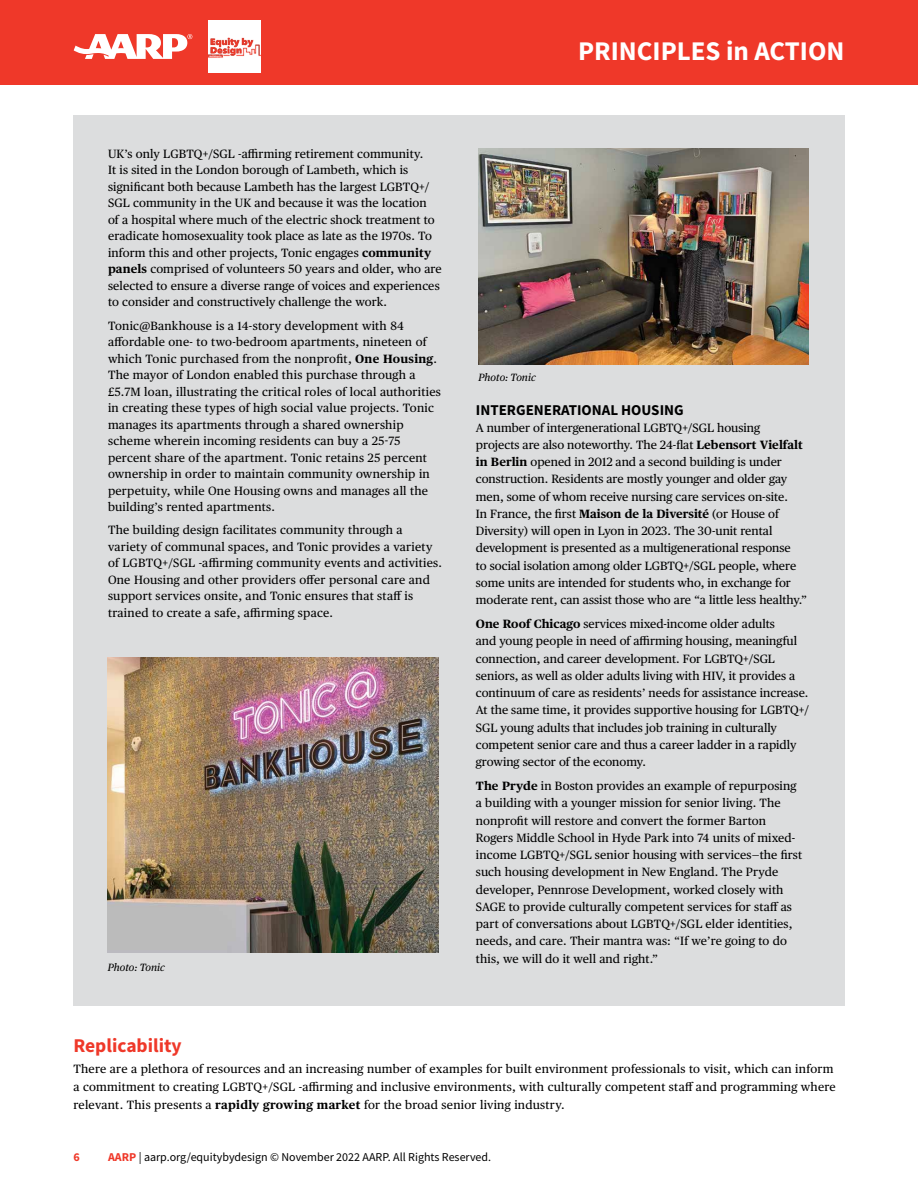
<style>
.page{position:relative;width:918px;height:1188px;background:#fff}
.page>*{position:absolute;margin:0;border:0;box-sizing:border-box;transform-origin:0 0}
.t1{font:700 27px "Source Sans Pro";color:#fff}
.t2{font:700 19.5px "Source Sans Pro";color:#ef3829}
.t3{font:700 15px "Source Sans Pro";color:#000}
.t4{font:12px/17.2px "Publico Text";letter-spacing:.01em;color:#000}
.t5{font:12px "Source Sans Pro";color:#000}
.t6{font:700 12px "Source Sans Pro";color:#ef3829}
.t7{font:italic 10.5px "Publico Text";color:#000}
.s1{font-weight:700}
.s2{font-weight:700;color:#ef3829}
</style>
<div class="page">
<div style="left:0;top:0;width:918px;height:85px;background:#ef3829"></div>
<svg style="left:74px;top:34px;width:118px;height:25px"></svg>
<img style="left:209px;top:21px;width:52px;height:51px">
<div style="left:73px;top:115px;width:772px;height:890px;background:#dcddde"></div>
<img style="left:108px;top:657px;width:330px;height:295px">
<img style="left:478px;top:148px;width:331px;height:216px">
<h1 class="t1" style="left:578px;top:33px;width:268px">PRINCIPLES in ACTION</h1>
<p class="t4" style="left:108px;top:145px;width:335px;line-height:16.5px">UK’s only LGBTQ+/SGL -affirming retirement community.<br>It is sited in the London borough of Lambeth, which is significant both because Lambeth has the largest LGBTQ+/ SGL community in the UK and because it was the location<br>of a hospital where much of the electric shock treatment to eradicate homosexuality took place as late as the 1970s. To inform this and other projects, Tonic engages <span class="s1">community panels</span> comprised of volunteers 50 years and older, who are selected to ensure a diverse range of voices and experiences to consider and constructively challenge the work.</p>
<p class="t4" style="left:108px;top:316px;width:335px;line-height:16.5px">Tonic@Bankhouse is a 14-story development with 84 affordable one- to two-bedroom apartments, nineteen of which Tonic purchased from the nonprofit, <span class="s1">One Housing</span>.<br>The mayor of London enabled this purchase through a £5.7M loan, illustrating the critical roles of local authorities in creating these types of high social value projects. Tonic manages its apartments through a shared ownership scheme wherein incoming residents can buy a 25-75 percent share of the apartment. Tonic retains 25 percent ownership in order to maintain community ownership in perpetuity, while One Housing owns and manages all the building’s rented apartments.</p>
<p class="t4" style="left:108px;top:521px;width:336px;line-height:16.5px">The building design facilitates community through a variety of communal spaces, and Tonic provides a variety of LGBTQ+/SGL -affirming community events and activities.<br>One Housing and other providers offer personal care and support services onsite, and Tonic ensures that staff is trained to create a safe, affirming space.</p>
<p class="t7" style="left:108px;top:960px;width:59px">Photo: Tonic</p>
<p class="t7" style="left:478px;top:369px;width:59px">Photo: Tonic</p>
<p class="t3" style="left:476px;top:399px;width:209px">INTERGENERATIONAL HOUSING</p>
<p class="t4" style="left:476px;top:418px;width:333px">A number of intergenerational LGBTQ+/SGL housing<br>projects are also noteworthy. The 24-flat <span class="s1">Lebensort Vielfalt in Berlin</span> opened in 2012 and a second building is under construction. Residents are mostly younger and older gay men, some of whom receive nursing care services on-site.<br>In France, the first <span class="s1">Maison de la Diversité</span> (or House of Diversity) will open in Lyon in 2023. The 30-unit rental development is presented as a multigenerational response<br>to social isolation among older LGBTQ+/SGL people, where some units are intended for students who, in exchange for moderate rent, can assist those who are “a little less healthy.”</p>
<p class="t4" style="left:476px;top:615px;width:335px"><span class="s1">One Roof Chicago</span> services mixed-income older adults<br>and young people in need of affirming housing, meaningful connection, and career development. For LGBTQ+/SGL seniors, as well as older adults living with HIV, it provides a continuum of care as residents’ needs for assistance increase.<br>At the same time, it provides supportive housing for LGBTQ+/ SGL young adults that includes job training in culturally competent senior care and thus a career ladder in a rapidly growing sector of the economy.</p>
<p class="t4" style="left:476px;top:777px;width:328px"><span class="s1">The Pryde</span> in Boston provides an example of repurposing a building with a younger mission for senior living. The nonprofit will restore and convert the former Barton Rogers Middle School in Hyde Park into 74 units of mixed&shy;income LGBTQ+/SGL senior housing with services—the first such housing development in New England. The Pryde developer, Pennrose Development, worked closely with SAGE to provide culturally competent services for staff as part of conversations about LGBTQ+/SGL elder identities, needs, and care. Their mantra was: “If we’re going to do this, we will do it well and right.”</p>
<h2 class="t2" style="left:73px;top:1032px;width:110px">Replicability</h2>
<p class="t4" style="left:73px;top:1059px;width:764px;line-height:18px">There are a plethora of resources and an increasing number of examples for built environment professionals to visit, which can inform a commitment to creating LGBTQ+/SGL -affirming and inclusive environments, with culturally competent staff and programming where relevant. This presents a <span class="s1">rapidly growing market</span> for the broad senior living industry.</p>
<p class="t6" style="left:74px;top:1149px;width:8px">6</p>
<p class="t5" style="left:108px;top:1150px;width:385px"><span class="s2">AARP</span> | aarp.org/equitybydesign © November 2022 AARP. All Rights Reserved.</p>
</div>
